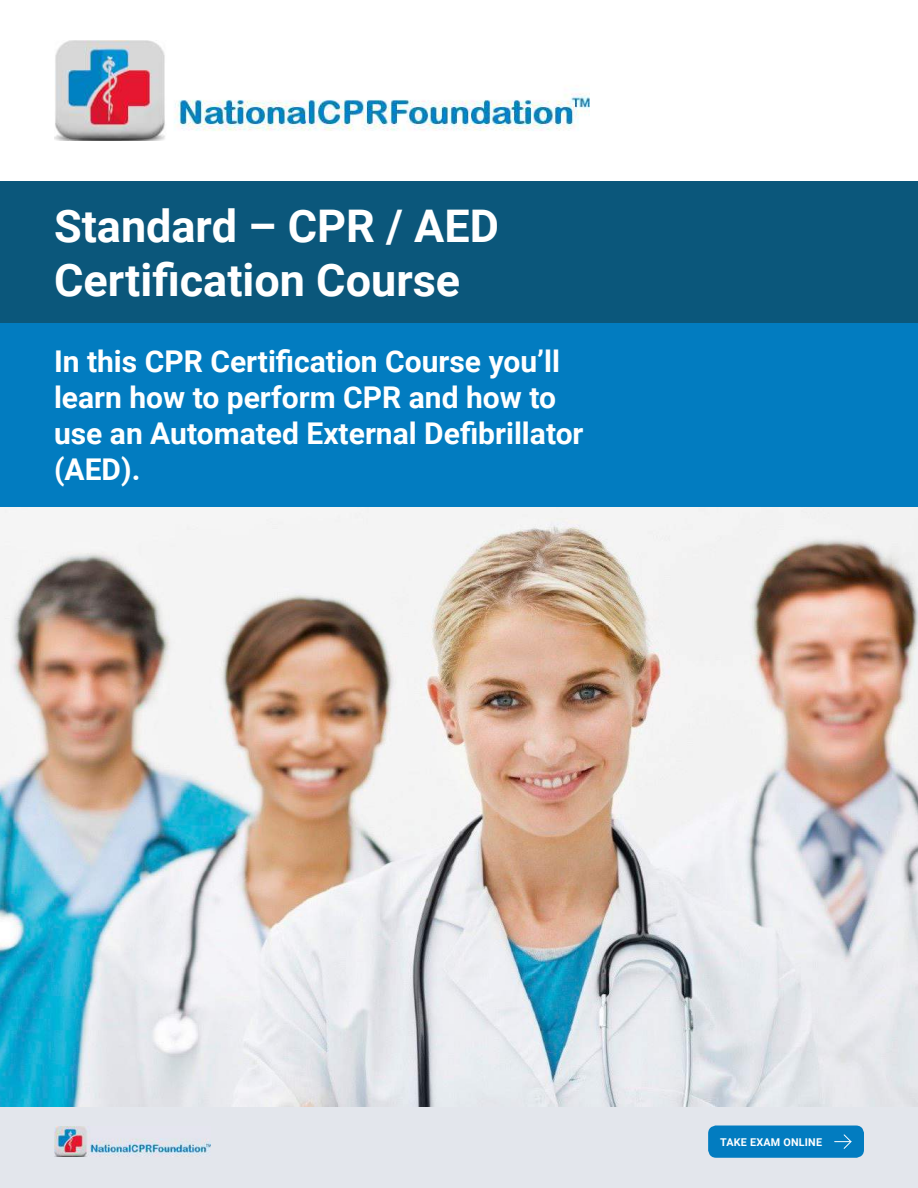
<style>
.page{position:relative;width:918px;height:1188px;background:#fff}
.page>*{position:absolute;margin:0;border:0;box-sizing:border-box;transform-origin:0 0}
.t1{font:700 45px/54px "Roboto";color:#fff}
.t2{font:700 30px/36px "Roboto";color:#fff}
.t3{font:700 10.8px "Roboto";letter-spacing:.02em;color:#fff}
</style>
<div class="page">
<img style="left:54px;top:40px;width:536px;height:101px">
<div style="left:0;top:181px;width:918px;height:142px;background:#0b577b"></div>
<div style="left:0;top:323px;width:918px;height:184px;background:#027cc0"></div>
<img style="left:0;top:507px;width:918px;height:600px">
<div style="left:0;top:1107px;width:918px;height:81px;background:#e3e6ec"></div>
<img style="left:54px;top:1127px;width:157px;height:29px">
<div style="left:708px;top:1126px;width:156px;height:32px;background:#027cc0;border-radius:8px"></div>
<svg style="left:835px;top:1134px;width:17px;height:15px"></svg>
<h1 class="t1" style="left:54px;top:197px;width:447px">Standard – CPR / AED<br>Certification Course</h1>
<p class="t2" style="left:54px;top:343px;width:531px">In this CPR Certification Course you’ll learn how to perform CPR and how to use an Automated External Defibrillator (AED).</p>
<p class="t3" style="left:720px;top:1134px;width:103px">TAKE EXAM ONLINE</p>
</div>
